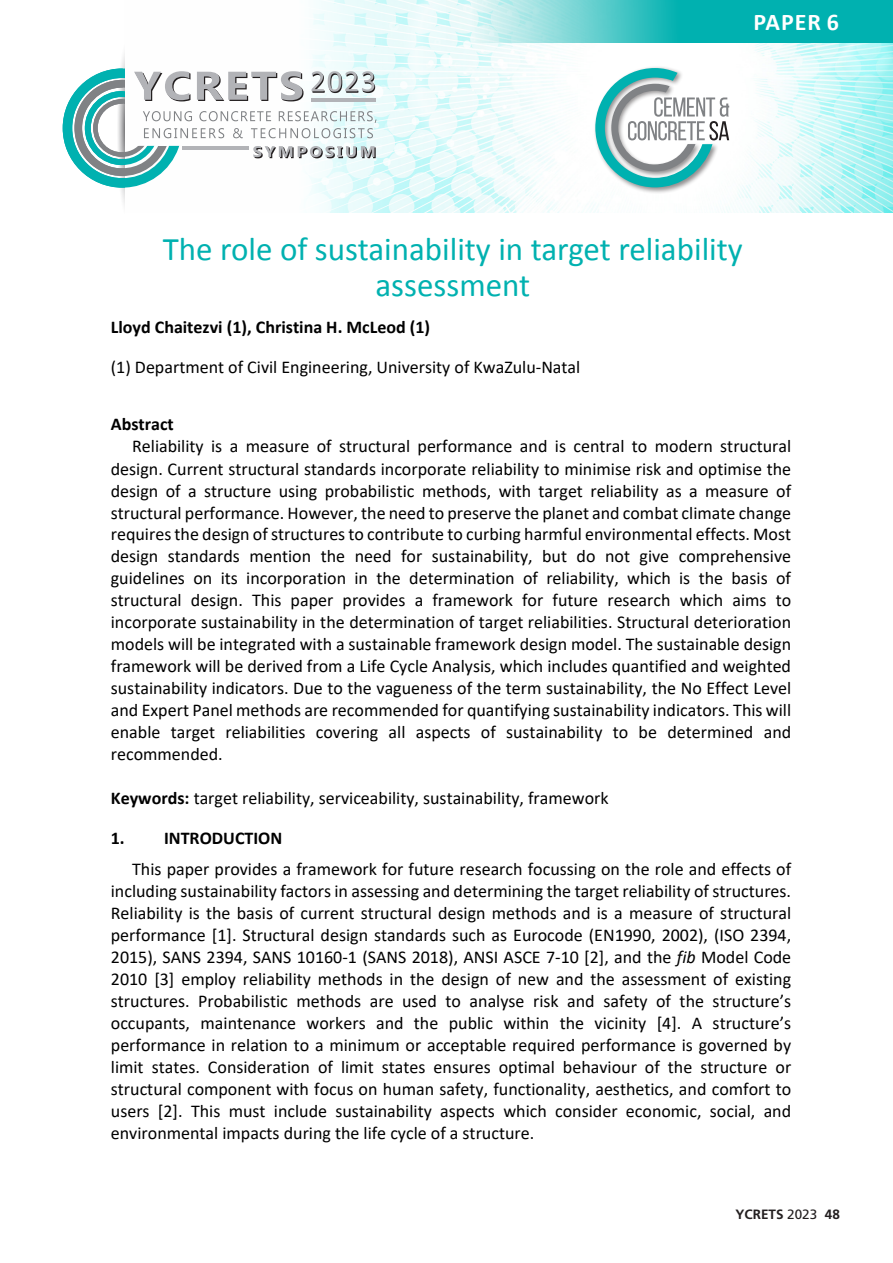
<style>
.page{position:relative;width:893px;height:1263px;background:#fff}
.page>*{position:absolute;margin:0;border:0;box-sizing:border-box;transform-origin:0 0}
.t1{font:33px/36px "Calibri";color:#00b1b0;text-align:center}
.t2{font:700 24px "Calibri";letter-spacing:.04em;color:#fff}
.t3{font:18px/22px "Calibri";color:#000}
.t4{font:700 18px "Calibri";color:#000}
.t5{font:700 13.5px "Frutiger LT Std";color:#231f20}
.s1{font-weight:700}
.s2{font-style:italic}
.s3{font-weight:400}
</style>
<div class="page">
<img style="left:313px;top:0;width:580px;height:213px">
<svg style="left:63px;top:43px;width:314px;height:170px"></svg>
<div style="left:593px;top:65px;width:125px;height:129px;background:#231f20;opacity:.5"></div>
<svg style="left:595px;top:68px;width:134px;height:119px"></svg>
<svg style="left:446px;top:0;width:447px;height:43px;background:#45c6c5"></svg>
<p class="t2" style="left:753px;top:7px;width:87px">PAPER 6</p>
<p class="t1" style="left:163px;top:230px;width:581px">The role of sustainability in target reliability assessment</p>
<p class="t4" style="left:111px;top:314px;width:321px">Lloyd Chaitezvi (1), Christina H. McLeod (1)</p>
<p class="t3" style="left:111px;top:356px;width:471px">(1) Department of Civil Engineering, University of KwaZulu-Natal</p>
<p class="t4" style="left:111px;top:412px;width:65px">Abstract</p>
<p class="t3" style="left:132px;top:435px;width:661px">Reliability is a measure of structural performance and is central to modern structural</p>
<p class="t3" style="left:111px;top:457px;width:682px">design. Current structural standards incorporate reliability to minimise risk and optimise the</p>
<p class="t3" style="left:111px;top:479px;width:682px">design of a structure using probabilistic methods, with target reliability as a measure of</p>
<p class="t3" style="left:111px;top:501px;width:682px">structural performance. However, the need to preserve the planet and combat climate change</p>
<p class="t3" style="left:111px;top:523px;width:682px">requires the design of structures to contribute to curbing harmful environmental effects. Most</p>
<p class="t3" style="left:111px;top:545px;width:682px">design standards mention the need for sustainability, but do not give comprehensive</p>
<p class="t3" style="left:111px;top:567px;width:682px">guidelines on its incorporation in the determination of reliability, which is the basis of</p>
<p class="t3" style="left:111px;top:589px;width:682px">structural design. This paper provides a framework for future research which aims to</p>
<p class="t3" style="left:111px;top:611px;width:682px">incorporate sustainability in the determination of target reliabilities. Structural deterioration</p>
<p class="t3" style="left:111px;top:633px;width:682px">models will be integrated with a sustainable framework design model. The sustainable design</p>
<p class="t3" style="left:111px;top:655px;width:682px">framework will be derived from a Life Cycle Analysis, which includes quantified and weighted</p>
<p class="t3" style="left:111px;top:677px;width:682px">sustainability indicators. Due to the vagueness of the term sustainability, the No Effect Level</p>
<p class="t3" style="left:111px;top:699px;width:682px">and Expert Panel methods are recommended for quantifying sustainability indicators. This will</p>
<p class="t3" style="left:111px;top:721px;width:682px">enable target reliabilities covering all aspects of sustainability to be determined and</p>
<p class="t3" style="left:111px;top:743px;width:113px">recommended.</p>
<p class="t3" style="left:111px;top:786px;width:499px"><span class="s1">Keywords:</span> target reliability, serviceability, sustainability, framework</p>
<p class="t3" style="left:132px;top:822px;width:661px;line-height:30.9px;text-indent:-21px"><span class="s1">1. INTRODUCTION<br></span>This paper provides a framework for future research focussing on the role and effects of</p>
<p class="t3" style="left:111px;top:879px;width:682px;text-align:justify">including sustainability factors in assessing and determining the target reliability of structures.<br>Reliability is the basis of current structural design methods and is a measure of structural performance [1]. Structural design standards such as Eurocode (EN1990, 2002), (ISO 2394, 2015), SANS 2394, SANS 10160-1 (SANS 2018), ANSI ASCE 7-10 [2], and the <span class="s2">fib</span> Model Code 2010 [3] employ reliability methods in the design of new and the assessment of existing structures. Probabilistic methods are used to analyse risk and safety of the structure’s occupants, maintenance workers and the public within the vicinity [4]. A structure’s performance in relation to a minimum or acceptable required performance is governed by limit states. Consideration of limit states ensures optimal behaviour of the structure or structural component with focus on human safety, functionality, aesthetics, and comfort to users [2]. This must include sustainability aspects which consider economic, social, and environmental impacts during the life cycle of a structure.</p>
<p class="t5" style="left:735px;top:1207px;width:106px">YCRETS <span class="s3">2023</span> 48</p>
</div>
